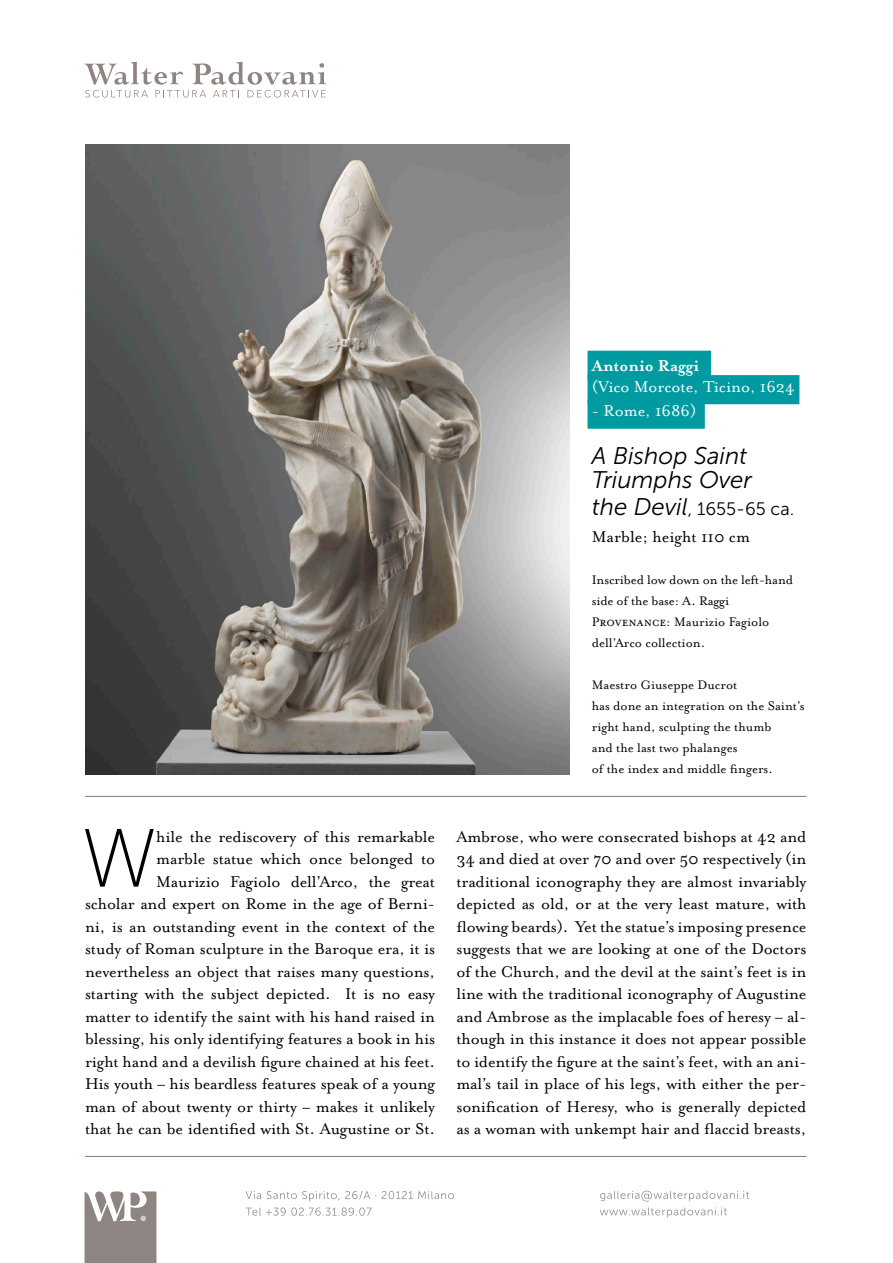
<style>
.page{position:relative;width:893px;height:1263px;background:#fff}
.page>*{position:absolute;margin:0;border:0;box-sizing:border-box;transform-origin:0 0}
.t1{font:82.35px "Museo Sans 100";color:#000}
.t2{font:italic 24px "Museo Sans 300";color:#000}
.t3{font:18px/22.5px "Mrs Eaves OT";letter-spacing:-.01em;color:#000;text-align:right}
.t4{font:18px "Mrs Eaves OT";color:#fff}
.t5{font:18px "Museo Sans 300";color:#000}
.t6{font:700 18px "Mrs Eaves OT";color:#fff}
.t7{font:14.25px "Mrs Eaves OT";color:#000}
.s1{font-style:italic;font-size:24px}
</style>
<div class="page">
<div style="left:587px;top:351px;width:124px;height:29px;background:#009aa1"></div>
<svg style="left:85px;top:62px;width:241px;height:36px"></svg>
<hr style="left:85px;top:1156px;width:721px;height:1px;background:#857d76">
<svg style="left:246px;top:1207px;width:126px;height:9px"></svg>
<svg style="left:246px;top:1191px;width:208px;height:10px"></svg>
<svg style="left:600px;top:1207px;width:127px;height:10px"></svg>
<svg style="left:600px;top:1191px;width:149px;height:10px"></svg>
<svg style="left:85px;top:1191px;width:71px;height:72px;background:#9f9794"></svg>
<hr style="left:85px;top:796px;width:721px;height:1px;background:#857d76">
<img style="left:85px;top:144px;width:485px;height:630px">
<div style="left:587px;top:400px;width:118px;height:29px;background:#009aa1"></div>
<div style="left:587px;top:375px;width:212px;height:29px;background:#009aa1"></div>
<p class="t6" style="left:592px;top:356px;width:109px">Antonio Raggi</p>
<p class="t4" style="left:592px;top:377px;width:205px">(Vico Morcote, Ticino, 1624</p>
<p class="t4" style="left:592px;top:401px;width:106px">- Rome, 1686)</p>
<p class="t2" style="left:592px;top:443px;width:157px">A Bishop Saint</p>
<p class="t2" style="left:592px;top:467px;width:162px">Triumphs Over</p>
<p class="t5" style="left:592px;top:499px;width:204px"><span class="s1">the Devil</span>, 1655-65 ca.</p>
<p class="t3" style="left:592px;top:526px;width:160px">Marble; height 110 cm</p>
<p class="t7" style="left:592px;top:572px;width:203px">Inscribed low down on the left-hand</p>
<p class="t7" style="left:592px;top:593px;width:139px">side of the base: A. Raggi</p>
<p class="t7" style="left:592px;top:614px;width:179px">Provenance: Maurizio Fagiolo</p>
<p class="t7" style="left:592px;top:635px;width:115px">dell’Arco collection.</p>
<p class="t7" style="left:592px;top:677px;width:147px">Maestro Giuseppe Ducrot</p>
<p class="t7" style="left:592px;top:698px;width:214px">has done an integration on the Saint’s</p>
<p class="t7" style="left:592px;top:719px;width:181px">right hand, sculpting the thumb</p>
<p class="t7" style="left:592px;top:740px;width:147px">and the last two phalanges</p>
<p class="t7" style="left:592px;top:761px;width:183px">of the index and middle fingers.</p>
<p class="t1" style="left:81px;top:815px;width:77px">W</p>
<p class="t3" style="left:85px;top:825px;width:352px">hile the rediscovery of this remarkable<br>marble statue which once belonged to<br>Maurizio Fagiolo dell’Arco, the great<br>scholar and expert on Rome in the age of Berni&shy;ni, is an outstanding event in the context of the study of Roman sculpture in the Baroque era, it is nevertheless an object that raises many questions, starting with the subject depicted. It is no easy matter to identify the saint with his hand raised in blessing, his only identifying features a book in his right hand and a devilish figure chained at his feet.<br>His youth – his beardless features speak of a young man of about twenty or thirty – makes it unlikely that he can be identified with St. Augustine or St.</p>
<p class="t3" style="left:456px;top:825px;width:352px;text-align:justify">Ambrose, who were consecrated bishops at 42 and 34 and died at over 70 and over 50 respectively (in traditional iconography they are almost invariably depicted as old, or at the very least mature, with flowing beards). Yet the statue’s imposing presence suggests that we are looking at one of the Doctors of the Church, and the devil at the saint’s feet is in line with the traditional iconography of Augustine and Ambrose as the implacable foes of heresy – al&shy;though in this instance it does not appear possible to identify the figure at the saint’s feet, with an ani&shy;mal’s tail in place of his legs, with either the per&shy;sonification of Heresy, who is generally depicted as a woman with unkempt hair and flaccid breasts,</p>
</div>
